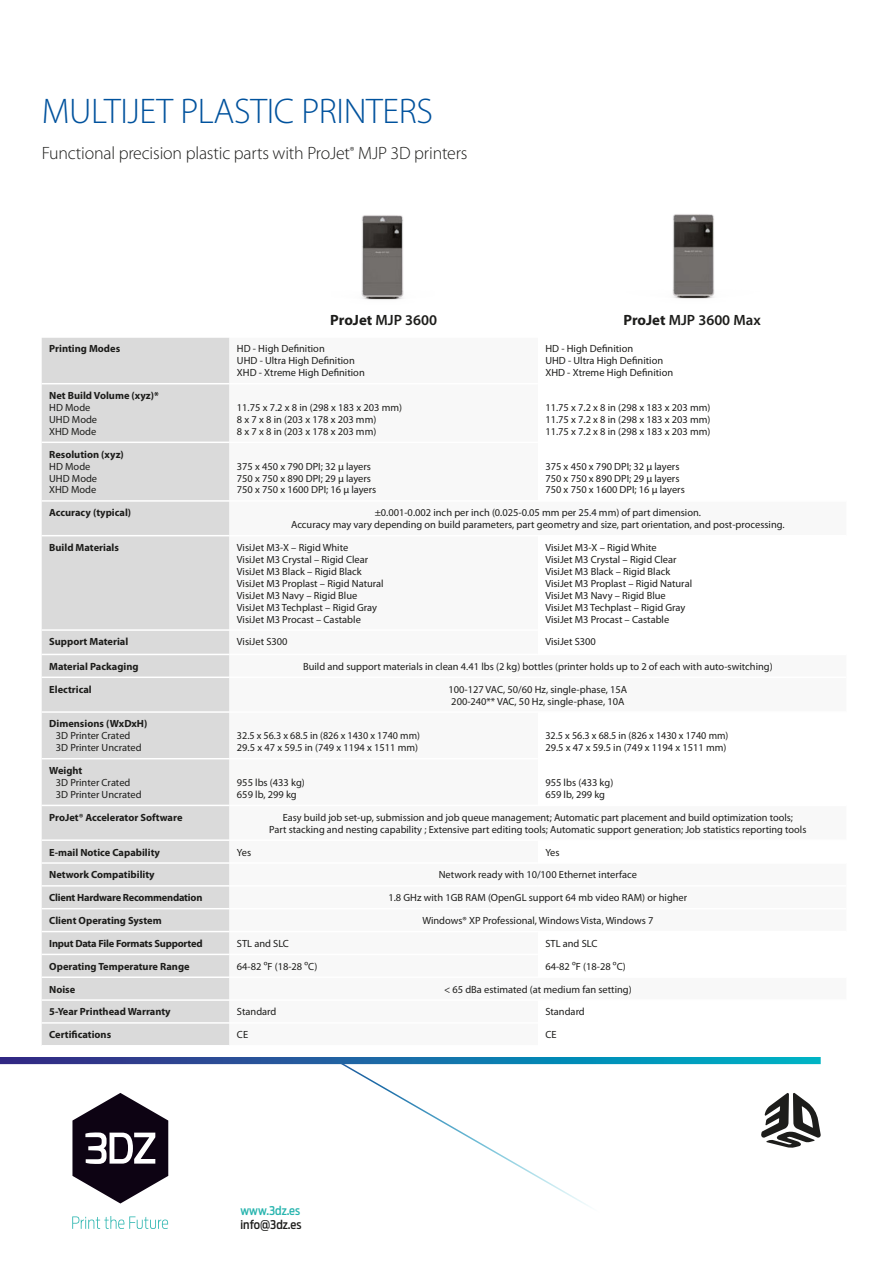
<style>
.page{position:relative;width:893px;height:1263px;background:#fff}
.page>*{position:absolute;margin:0;border:0;box-sizing:border-box;transform-origin:0 0}
.t1{font:300 35.7px "Myriad Pro";letter-spacing:-.01em;color:#00529d}
.t2{font:300 17.85px "Myriad Pro";letter-spacing:-.01em;color:#1d1d1b}
.t3{font:600 14.85px "Myriad Pro";color:#1d1d1b}
.t4{font:500 12px "Antenna Cond";color:#1d1d1b}
.t5{font:500 12px "Antenna Cond";color:#27b4ae}
.t6{font:10.5px/11.9px "Myriad Pro";color:#1d1d1b}
.t7{font:700 10.5px "Myriad Pro";color:#1d1d1b}
.t8{font:700 10.5px "Myriad Pro";letter-spacing:-.02em;color:#1d1d1b}
.s1{font-weight:700}
</style>
<div class="page">
<div style="left:42px;top:338px;width:187px;height:707px;background:#dadada"></div>
<hr style="left:42px;top:383px;width:187px;height:1px;background:#fff">
<hr style="left:42px;top:442px;width:187px;height:1px;background:#fff">
<hr style="left:42px;top:500px;width:187px;height:2px;background:#fff">
<hr style="left:42px;top:535px;width:187px;height:1px;background:#fff">
<hr style="left:42px;top:629px;width:187px;height:2px;background:#fff">
<hr style="left:42px;top:654px;width:187px;height:1px;background:#fff">
<hr style="left:42px;top:676px;width:187px;height:2px;background:#fff">
<hr style="left:42px;top:711px;width:187px;height:2px;background:#fff">
<hr style="left:42px;top:758px;width:187px;height:1px;background:#fff">
<hr style="left:42px;top:805px;width:187px;height:1px;background:#fff">
<hr style="left:42px;top:839px;width:187px;height:2px;background:#fff">
<hr style="left:42px;top:862px;width:187px;height:2px;background:#fff">
<hr style="left:42px;top:885px;width:187px;height:2px;background:#fff">
<hr style="left:42px;top:908px;width:187px;height:1px;background:#fff">
<hr style="left:42px;top:931px;width:187px;height:1px;background:#fff">
<hr style="left:42px;top:954px;width:187px;height:1px;background:#fff">
<hr style="left:42px;top:976px;width:187px;height:2px;background:#fff">
<hr style="left:42px;top:999px;width:187px;height:2px;background:#fff">
<hr style="left:42px;top:1022px;width:187px;height:2px;background:#fff">
<img style="left:672px;top:214px;width:43px;height:85px">
<img style="left:361px;top:215px;width:43px;height:85px">
<svg style="left:72px;top:1093px;width:96px;height:110px"></svg>
<svg style="left:72px;top:1216px;width:96px;height:13px"></svg>
<svg style="left:320px;top:1064px;width:310px;height:143px"></svg>
<svg style="left:0;top:1057px;width:821px;height:7px;background:#176ea6"></svg>
<svg style="left:761px;top:1093px;width:60px;height:55px"></svg>
<h1 class="t1" style="left:42px;top:90px;width:393px">MULTIJET PLASTIC PRINTERS</h1>
<h2 class="t2" style="left:42px;top:142px;width:427px">Functional precision plastic parts with ProJet<sup>®</sup> MJP 3D printers</h2>
<h3 class="t3" style="left:330px;top:310px;width:108px"><span class="s1">ProJet</span> MJP 3600</h3>
<h3 class="t3" style="left:623px;top:310px;width:139px"><span class="s1">ProJet</span> MJP 3600 Max</h3>
<p class="t7" style="left:49px;top:342px;width:72px">Printing Modes</p>
<p class="t6" style="left:237px;top:343px;width:129px">HD - High Definition<br>UHD - Ultra High Definition<br>XHD - Xtreme High Definition</p>
<p class="t6" style="left:545px;top:343px;width:129px">HD - High Definition<br>UHD - Ultra High Definition<br>XHD - Xtreme High Definition</p>
<p class="t7" style="left:49px;top:389px;width:111px">Net Build Volume (xyz)*</p>
<p class="t6" style="left:49px;top:401px;width:49px">HD Mode<br>UHD Mode<br>XHD Mode</p>
<p class="t6" style="left:237px;top:401px;width:167px">11.75 x 7.2 x 8 in (298 x 183 x 203 mm)<br>8 x 7 x 8 in (203 x 178 x 203 mm)<br>8 x 7 x 8 in (203 x 178 x 203 mm)</p>
<p class="t6" style="left:545px;top:401px;width:167px;text-align:justify">11.75 x 7.2 x 8 in (298 x 183 x 203 mm)<br>11.75 x 7.2 x 8 in (298 x 183 x 203 mm)<br>11.75 x 7.2 x 8 in (298 x 183 x 203 mm)</p>
<p class="t7" style="left:49px;top:447px;width:76px">Resolution (xyz)</p>
<p class="t6" style="left:49px;top:460px;width:49px">HD Mode<br>UHD Mode<br>XHD Mode</p>
<p class="t6" style="left:237px;top:460px;width:141px">375 x 450 x 790 DPI; 32 μ layers<br>750 x 750 x 890 DPI; 29 μ layers<br>750 x 750 x 1600 DPI; 16 μ layers</p>
<p class="t6" style="left:545px;top:460px;width:141px">375 x 450 x 790 DPI; 32 μ layers<br>750 x 750 x 890 DPI; 29 μ layers<br>750 x 750 x 1600 DPI; 16 μ layers</p>
<p class="t7" style="left:49px;top:506px;width:83px">Accuracy (typical)</p>
<p class="t6" style="left:291px;top:507px;width:495px;text-align:center">±0.001-0.002 inch per inch (0.025-0.05 mm per 25.4 mm) of part dimension.<br>Accuracy may vary depending on build parameters, part geometry and size, part orientation, and post-processing.</p>
<p class="t7" style="left:49px;top:541px;width:71px">Build Materials</p>
<p class="t6" style="left:237px;top:541px;width:148px">VisiJet M3-X – Rigid White<br>VisiJet M3 Crystal – Rigid Clear<br>VisiJet M3 Black – Rigid Black<br>VisiJet M3 Proplast – Rigid Natural<br>VisiJet M3 Navy – Rigid Blue<br>VisiJet M3 Techplast – Rigid Gray<br>VisiJet M3 Procast – Castable</p>
<p class="t6" style="left:545px;top:541px;width:148px">VisiJet M3-X – Rigid White<br>VisiJet M3 Crystal – Rigid Clear<br>VisiJet M3 Black – Rigid Black<br>VisiJet M3 Proplast – Rigid Natural<br>VisiJet M3 Navy – Rigid Blue<br>VisiJet M3 Techplast – Rigid Gray<br>VisiJet M3 Procast – Castable</p>
<p class="t7" style="left:49px;top:635px;width:81px">Support Material</p>
<p class="t6" style="left:237px;top:636px;width:52px">VisiJet S300</p>
<p class="t6" style="left:545px;top:636px;width:52px">VisiJet S300</p>
<p class="t7" style="left:49px;top:659px;width:91px">Material Packaging</p>
<p class="t6" style="left:303px;top:660px;width:471px">Build and support materials in clean 4.41 lbs (2 kg) bottles (printer holds up to 2 of each with auto-switching)</p>
<p class="t7" style="left:49px;top:682px;width:44px">Electrical</p>
<p class="t6" style="left:448px;top:683px;width:180px">100-127 VAC, 50/60 Hz, single-phase, 15A<br>200-240** VAC, 50 Hz, single-phase, 10A</p>
<p class="t7" style="left:49px;top:717px;width:100px">Dimensions (WxDxH)</p>
<p class="t6" style="left:56px;top:730px;width:87px">3D Printer Crated<br>3D Printer Uncrated</p>
<p class="t6" style="left:237px;top:730px;width:185px">32.5 x 56.3 x 68.5 in (826 x 1430 x 1740 mm)<br>29.5 x 47 x 59.5 in (749 x 1194 x 1511 mm)</p>
<p class="t6" style="left:545px;top:730px;width:185px">32.5 x 56.3 x 68.5 in (826 x 1430 x 1740 mm)<br>29.5 x 47 x 59.5 in (749 x 1194 x 1511 mm)</p>
<p class="t7" style="left:49px;top:764px;width:35px">Weight</p>
<p class="t6" style="left:56px;top:776px;width:87px">3D Printer Crated<br>3D Printer Uncrated</p>
<p class="t6" style="left:237px;top:776px;width:69px">955 lbs (433 kg)<br>659 lb, 299 kg</p>
<p class="t6" style="left:545px;top:776px;width:69px">955 lbs (433 kg)<br>659 lb, 299 kg</p>
<p class="t7" style="left:49px;top:810px;width:135px">ProJet® Accelerator Software</p>
<p class="t6" style="left:269px;top:811px;width:539px;text-align:center">Easy build job set-up, submission and job queue management; Automatic part placement and build optimization tools;<br>Part stacking and nesting capability ; Extensive part editing tools; Automatic support generation; Job statistics reporting tools</p>
<p class="t7" style="left:49px;top:845px;width:112px">E-mail Notice Capability</p>
<p class="t6" style="left:237px;top:846px;width:16px">Yes</p>
<p class="t6" style="left:545px;top:846px;width:16px">Yes</p>
<p class="t7" style="left:49px;top:868px;width:107px">Network Compatibility</p>
<p class="t6" style="left:439px;top:869px;width:200px">Network ready with 10/100 Ethernet interface</p>
<p class="t8" style="left:49px;top:891px;width:155px">Client Hardware Recommendation</p>
<p class="t6" style="left:388px;top:891px;width:300px">1.8 GHz with 1GB RAM (OpenGL support 64 mb video RAM) or higher</p>
<p class="t7" style="left:49px;top:914px;width:114px">Client Operating System</p>
<p class="t6" style="left:422px;top:914px;width:233px">Windows® XP Professional, Windows Vista, Windows 7</p>
<p class="t8" style="left:49px;top:936px;width:155px">Input Data File Formats Supported</p>
<p class="t6" style="left:237px;top:937px;width:54px">STL and SLC</p>
<p class="t6" style="left:545px;top:937px;width:54px">STL and SLC</p>
<p class="t7" style="left:49px;top:959px;width:142px">Operating Temperature Range</p>
<p class="t6" style="left:237px;top:960px;width:82px">64-82 ºF (18-28 ºC)</p>
<p class="t6" style="left:545px;top:960px;width:82px">64-82 ºF (18-28 ºC)</p>
<p class="t7" style="left:49px;top:982px;width:28px">Noise</p>
<p class="t6" style="left:444px;top:983px;width:189px">&lt; 65 dBa estimated (at medium fan setting)</p>
<p class="t7" style="left:49px;top:1005px;width:123px">5-Year Printhead Warranty</p>
<p class="t6" style="left:237px;top:1006px;width:41px">Standard</p>
<p class="t6" style="left:545px;top:1006px;width:41px">Standard</p>
<p class="t7" style="left:49px;top:1028px;width:64px">Certifications</p>
<p class="t6" style="left:237px;top:1029px;width:13px">CE</p>
<p class="t6" style="left:545px;top:1029px;width:13px">CE</p>
<p class="t5" style="left:241px;top:1203px;width:61px">www.3dz.es</p>
<p class="t4" style="left:241px;top:1217px;width:62px">info@3dz.es</p>
</div>
